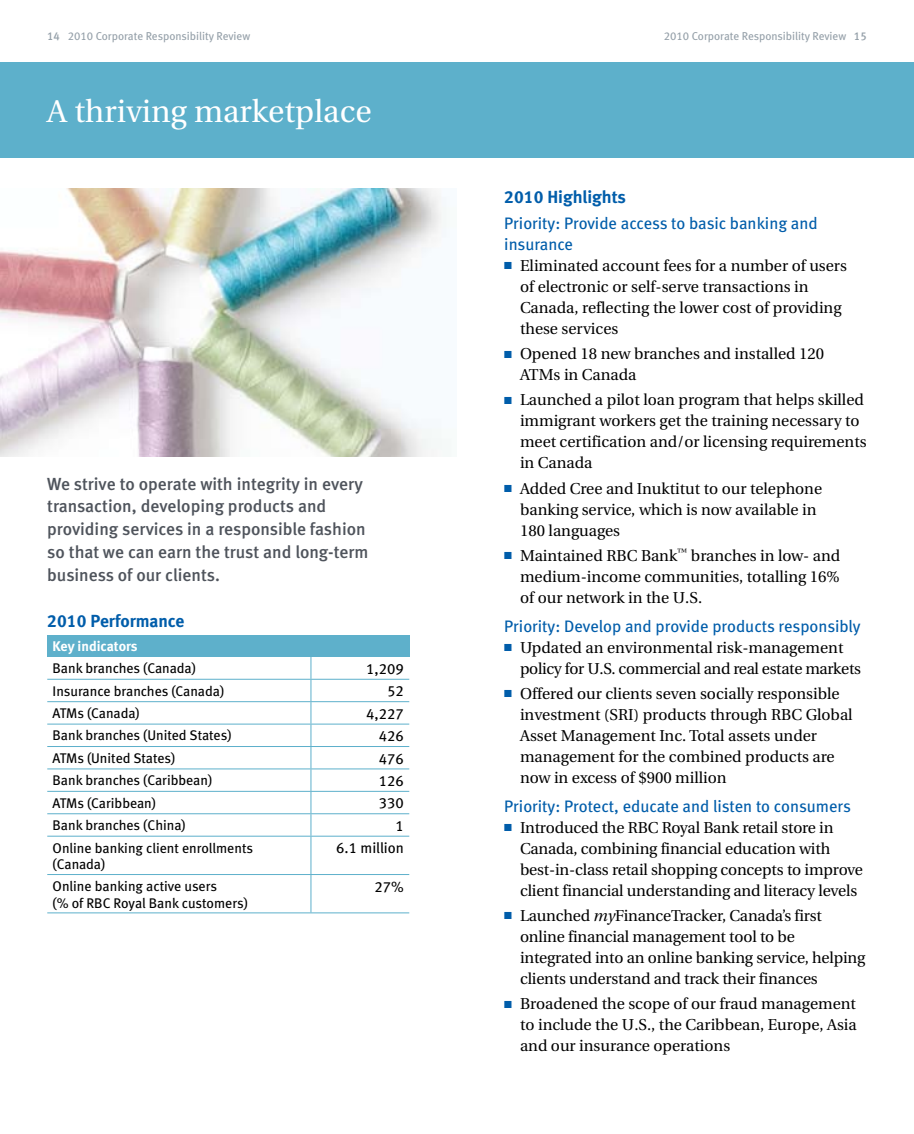
<style>
.page{position:relative;width:914px;height:1134px;background:#fff}
.page>*{position:absolute;margin:0;border:0;box-sizing:border-box;transform-origin:0 0}
.t1{font:31.5px "Utopia";color:#fff}
.t2{font:17.5px/22.8px "Meta Medium LF";color:#4f545c}
.t3{font:17.5px "Meta Bold LF";color:#005daa}
.t4{font:16.62px/21px "Meta Book LF";color:#005daa}
.t5{font:15.75px/21px "Utopia";color:#000}
.t6{font:15.75px/21px "Utopia";letter-spacing:-.02em;color:#000}
.t7{font:14.88px "Meta Book LF";color:#000}
.t8{font:14px/16.6px "Meta Book LF";color:#000}
.t9{font:14px "Meta Bold LF";color:#fff}
.t10{font:11.38px "Meta Book LF";color:#95a0a9}
.s1{font-family:"Meta Medium LF"}
.s2{color:#005daa}
.s3{font-style:italic}
</style>
<div class="page">
<div style="left:0;top:62px;width:914px;height:95px;background:#5db0cb"></div>
<div style="left:47px;top:635px;width:362px;height:22px;background:#5eb0cb"></div>
<hr style="left:47px;top:679px;width:264px;height:1px;background:#5db0cb">
<hr style="left:311px;top:679px;width:98px;height:1px;background:#5db0cb">
<hr style="left:47px;top:701px;width:264px;height:1px;background:#5db0cb">
<hr style="left:311px;top:701px;width:98px;height:1px;background:#5db0cb">
<hr style="left:47px;top:724px;width:264px;height:1px;background:#5db0cb">
<hr style="left:311px;top:724px;width:98px;height:1px;background:#5db0cb">
<hr style="left:47px;top:746px;width:264px;height:1px;background:#5db0cb">
<hr style="left:311px;top:746px;width:98px;height:1px;background:#5db0cb">
<hr style="left:47px;top:768px;width:264px;height:1px;background:#5db0cb">
<hr style="left:311px;top:768px;width:98px;height:1px;background:#5db0cb">
<hr style="left:47px;top:791px;width:264px;height:1px;background:#5db0cb">
<hr style="left:311px;top:791px;width:98px;height:1px;background:#5db0cb">
<hr style="left:47px;top:813px;width:264px;height:1px;background:#5db0cb">
<hr style="left:311px;top:813px;width:98px;height:1px;background:#5db0cb">
<svg style="left:310px;top:657px;width:1px;height:179px"></svg>
<hr style="left:47px;top:836px;width:264px;height:1px;background:#5db0cb">
<hr style="left:311px;top:836px;width:98px;height:1px;background:#5db0cb">
<hr style="left:310px;top:837px;width:1px;height:37px;background:#5db0cb">
<hr style="left:47px;top:874px;width:264px;height:1px;background:#5db0cb">
<hr style="left:311px;top:874px;width:98px;height:1px;background:#5db0cb">
<hr style="left:310px;top:875px;width:1px;height:37px;background:#5db0cb">
<hr style="left:47px;top:912px;width:264px;height:1px;background:#5db0cb">
<hr style="left:311px;top:912px;width:98px;height:1px;background:#5db0cb">
<img style="left:0;top:189px;width:446px;height:268px">
<p class="t10" style="left:47px;top:30px;width:204px"><span class="s1">14</span> 2010 Corporate Responsibility Review</p>
<p class="t10" style="left:663px;top:30px;width:204px">2010 Corporate Responsibility Review <span class="s1">15</span></p>
<h1 class="t1" style="left:47px;top:94px;width:326px">A thriving marketplace</h1>
<p class="t2" style="left:47px;top:472px;width:323px">We strive to operate with integrity in every transaction, developing products and providing services in a responsible fashion so that we can earn the trust and long-term business of our clients.</p>
<p class="t3" style="left:47px;top:610px;width:139px">2010 Performance</p>
<p class="t9" style="left:53px;top:638px;width:86px">Key indicators</p>
<p class="t8" style="left:53px;top:660px;width:145px">Bank branches (Canada)</p>
<p class="t7" style="left:366px;top:660px;width:39px">1,209</p>
<p class="t8" style="left:53px;top:682px;width:173px">Insurance branches (Canada)</p>
<p class="t7" style="left:387px;top:682px;width:18px">52</p>
<p class="t8" style="left:53px;top:705px;width:89px">ATMs (Canada)</p>
<p class="t7" style="left:366px;top:705px;width:39px">4,227</p>
<p class="t8" style="left:53px;top:727px;width:180px">Bank branches (United States)</p>
<p class="t7" style="left:379px;top:727px;width:26px">426</p>
<p class="t8" style="left:53px;top:750px;width:124px">ATMs (United States)</p>
<p class="t7" style="left:379px;top:750px;width:26px">476</p>
<p class="t8" style="left:53px;top:772px;width:161px">Bank branches (Caribbean)</p>
<p class="t7" style="left:379px;top:772px;width:26px">126</p>
<p class="t8" style="left:53px;top:794px;width:105px">ATMs (Caribbean)</p>
<p class="t7" style="left:379px;top:795px;width:26px">330</p>
<p class="t8" style="left:53px;top:817px;width:134px">Bank branches (China)</p>
<p class="t7" style="left:395px;top:817px;width:10px">1</p>
<p class="t8" style="left:53px;top:839px;width:202px">Online banking client enrollments (Canada)</p>
<p class="t7" style="left:336px;top:839px;width:69px">6.1 million</p>
<p class="t8" style="left:53px;top:878px;width:197px">Online banking active users<br>(% of RBC Royal Bank customers)</p>
<p class="t7" style="left:374px;top:878px;width:31px">27%</p>
<p class="t3" style="left:504px;top:186px;width:123px">2010 Highlights</p>
<p class="t4" style="left:504px;top:213px;width:315px">Priority: Provide access to basic banking and insurance</p>
<p class="t5" style="left:520px;top:256px;width:328px;text-indent:-16px"><span class="s2">■</span> Eliminated account fees for a number of users of electronic or self-serve transactions in Canada, reflecting the lower cost of providing these services</p>
<p class="t5" style="left:520px;top:344px;width:306px;text-indent:-16px"><span class="s2">■</span> Opened 18 new branches and installed 120<br>ATMs in Canada</p>
<p class="t5" style="left:520px;top:390px;width:348px;text-indent:-16px"><span class="s2">■</span> Launched a pilot loan program that helps skilled immigrant workers get the training necessary to meet certification and/or licensing requirements in Canada</p>
<p class="t5" style="left:520px;top:478px;width:303px;text-indent:-16px"><span class="s2">■</span> Added Cree and Inuktitut to our telephone banking service, which is now available in<br>180 languages</p>
<p class="t5" style="left:520px;top:545px;width:322px;text-align:justify;text-indent:-16px"><span class="s2">■</span> Maintained RBC Bank<sup>™</sup> branches in low- and medium-income communities, totalling 16% of our network in the U.S.</p>
<p class="t4" style="left:504px;top:615px;width:358px">Priority: Develop and provide products responsibly</p>
<p class="t6" style="left:520px;top:637px;width:342px;text-indent:-16px"><span class="s2">■</span> Updated an environmental risk-management policy for U.S. commercial and real estate markets</p>
<p class="t5" style="left:520px;top:683px;width:334px;text-indent:-16px"><span class="s2">■</span> Offered our clients seven socially responsible investment (SRI) products through RBC Global Asset Management Inc. Total assets under management for the combined products are now in excess of $900 million</p>
<p class="t4" style="left:504px;top:796px;width:348px">Priority: Protect, educate and listen to consumers</p>
<p class="t5" style="left:520px;top:818px;width:344px;text-indent:-16px"><span class="s2">■</span> Introduced the RBC Royal Bank retail store in Canada, combining financial education with best-in-class retail shopping concepts to improve client financial understanding and literacy levels</p>
<p class="t5" style="left:520px;top:906px;width:347px;text-indent:-16px"><span class="s2">■</span> Launched <span class="s3">my</span>FinanceTracker, Canada’s first online financial management tool to be integrated into an online banking service, helping clients understand and track their finances</p>
<p class="t5" style="left:520px;top:994px;width:338px;text-align:justify;text-indent:-16px"><span class="s2">■</span> Broadened the scope of our fraud management to include the U.S., the Caribbean, Europe, Asia and our insurance operations</p>
</div>
